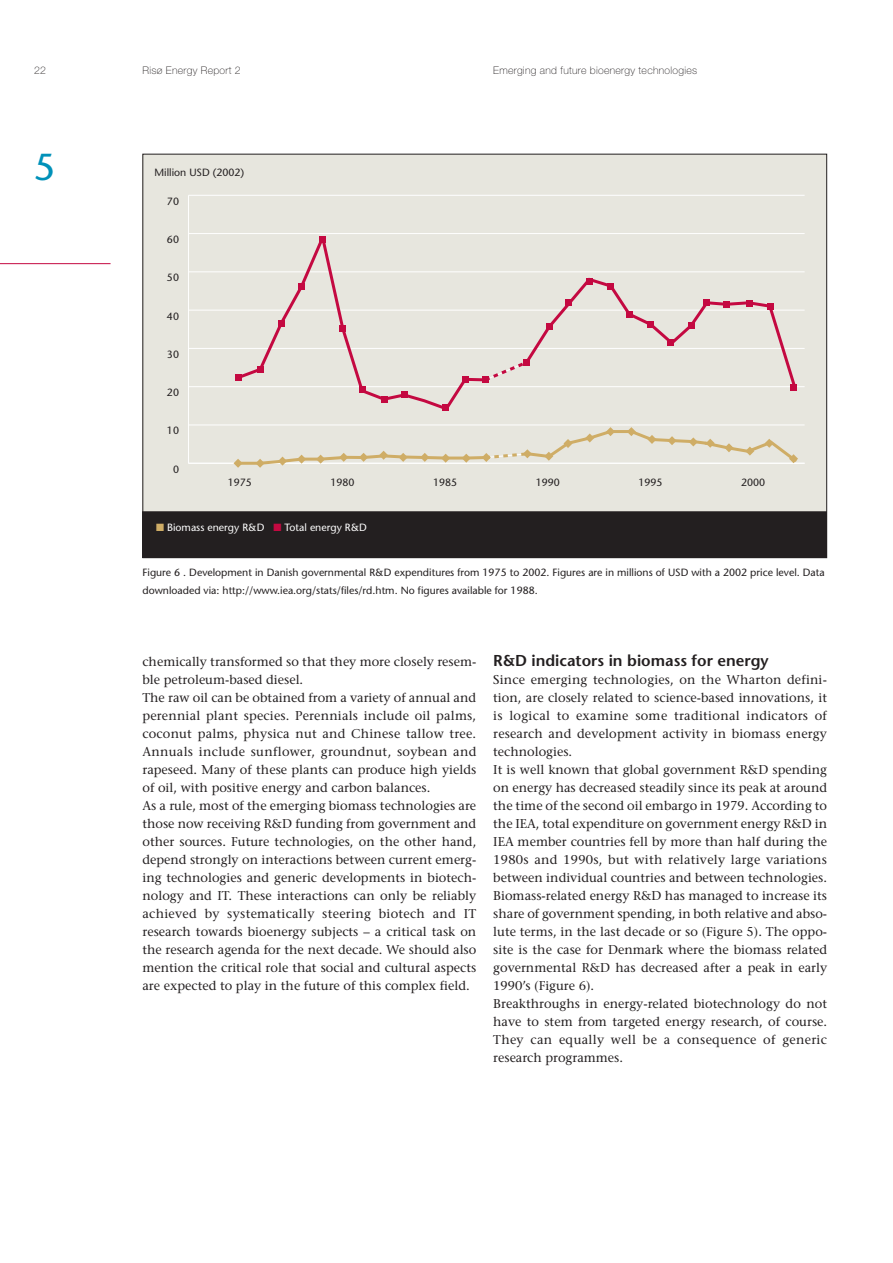
<style>
.page{position:relative;width:893px;height:1263px;background:#fff}
.page>*{position:absolute;margin:0;border:0;box-sizing:border-box;transform-origin:0 0}
.t1{font:37.5px "Stone Sans";color:#0091b9}
.t2{font:600 15.75px "Stone Sans";color:#231f20}
.t3{font:12.75px/18px "Stone Serif";color:#231f20}
.t4{font:10.5px/18px "Stone Sans";color:#231f20}
.t5{font:100 10.5px "Helvetica Neue";letter-spacing:.03em;color:#231f20}
.t6{font:10.5px "Stone Sans";color:#fff}
.s1{color:#cfad66}
.s2{color:#c40941}
</style>
<div class="page">
<hr style="left:0;top:263px;width:111px;height:1px;background:#c40941">
<div style="left:143px;top:154px;width:684px;height:361px;background:#e7e6de"></div>
<div style="left:144px;top:511px;width:681px;height:45px;background:#231f20"></div>
<hr style="left:188px;top:195px;width:1px;height:268px;background:#fff">
<hr style="left:188px;top:463px;width:617px;height:1px;background:#fff">
<hr style="left:188px;top:425px;width:617px;height:1px;background:#fff">
<hr style="left:188px;top:386px;width:617px;height:1px;background:#fff">
<hr style="left:188px;top:348px;width:617px;height:1px;background:#fff">
<hr style="left:188px;top:310px;width:617px;height:1px;background:#fff">
<hr style="left:188px;top:271px;width:617px;height:1px;background:#fff">
<hr style="left:188px;top:233px;width:617px;height:1px;background:#fff">
<hr style="left:188px;top:195px;width:617px;height:1px;background:#fff">
<hr style="left:239px;top:462px;width:21px;height:3px;background:#cfad66">
<hr style="left:302px;top:458px;width:19px;height:3px;background:#cfad66">
<svg style="left:234px;top:459px;width:9px;height:9px"></svg>
<svg style="left:256px;top:455px;width:50px;height:13px"></svg>
<svg style="left:235px;top:236px;width:563px;height:175px"></svg>
<svg style="left:316px;top:427px;width:483px;height:37px"></svg>
<p class="t5" style="left:34px;top:67px;width:13px">22</p>
<p class="t5" style="left:493px;top:67px;width:205px">Emerging and future bioenergy technologies</p>
<p class="t5" style="left:142px;top:67px;width:100px">Risø Energy Report 2</p>
<h1 class="t1" style="left:34px;top:152px;width:23px">5</h1>
<p class="t4" style="left:154px;top:165px;width:91px">Million USD (2002)</p>
<p class="t4" style="left:167px;top:193px;width:14px">70</p>
<p class="t4" style="left:167px;top:231px;width:14px">60</p>
<p class="t4" style="left:167px;top:270px;width:14px">50</p>
<p class="t4" style="left:167px;top:308px;width:14px">40</p>
<p class="t4" style="left:167px;top:346px;width:14px">30</p>
<p class="t4" style="left:167px;top:385px;width:14px">20</p>
<p class="t4" style="left:167px;top:423px;width:14px">10</p>
<p class="t4" style="left:173px;top:461px;width:8px">0</p>
<p class="t4" style="left:228px;top:475px;width:26px">1975</p>
<p class="t4" style="left:330px;top:475px;width:26px">1980</p>
<p class="t4" style="left:433px;top:475px;width:26px">1985</p>
<p class="t4" style="left:536px;top:475px;width:26px">1990</p>
<p class="t4" style="left:638px;top:475px;width:26px">1995</p>
<p class="t4" style="left:741px;top:475px;width:26px">2000</p>
<p class="t6" style="left:156px;top:523px;width:212px"><span class="s1">■</span> Biomass energy R&amp;D <span class="s2">■</span> Total energy R&amp;D</p>
<p class="t4" style="left:142px;top:564px;width:684px">Figure 6 . Development in Danish governmental R&amp;D expenditures from 1975 to 2002. Figures are in millions of USD with a 2002 price level. Data downloaded via: http://www.iea.org/stats/files/rd.htm. No figures available for 1988.</p>
<p class="t3" style="left:142px;top:654px;width:335px">chemically transformed so that they more closely resem&shy;ble petroleum-based diesel.<br>The raw oil can be obtained from a variety of annual and perennial plant species. Perennials include oil palms, coconut palms, physica nut and Chinese tallow tree.<br>Annuals include sunflower, groundnut, soybean and rapeseed. Many of these plants can produce high yields of oil, with positive energy and carbon balances.<br>As a rule, most of the emerging biomass technologies are those now receiving R&amp;D funding from government and other sources. Future technologies, on the other hand, depend strongly on interactions between current emerg&shy;ing technologies and generic developments in biotech&shy;nology and IT. These interactions can only be reliably achieved by systematically steering biotech and IT research towards bioenergy subjects – a critical task on the research agenda for the next decade. We should also mention the critical role that social and cultural aspects are expected to play in the future of this complex field.</p>
<p class="t2" style="left:493px;top:654px;width:277px">R&amp;D indicators in biomass for energy</p>
<p class="t3" style="left:493px;top:672px;width:335px">Since emerging technologies, on the Wharton defini&shy;tion, are closely related to science-based innovations, it is logical to examine some traditional indicators of research and development activity in biomass energy technologies.<br>It is well known that global government R&amp;D spending on energy has decreased steadily since its peak at around the time of the second oil embargo in 1979. According to the IEA, total expenditure on government energy R&amp;D in IEA member countries fell by more than half during the 1980s and 1990s, but with relatively large variations between individual countries and between technologies.<br>Biomass-related energy R&amp;D has managed to increase its share of government spending, in both relative and abso&shy;lute terms, in the last decade or so (Figure 5). The oppo&shy;site is the case for Denmark where the biomass related governmental R&amp;D has decreased after a peak in early 1990’s (Figure 6).<br>Breakthroughs in energy-related biotechnology do not have to stem from targeted energy research, of course.<br>They can equally well be a consequence of generic research programmes.</p>
</div>
